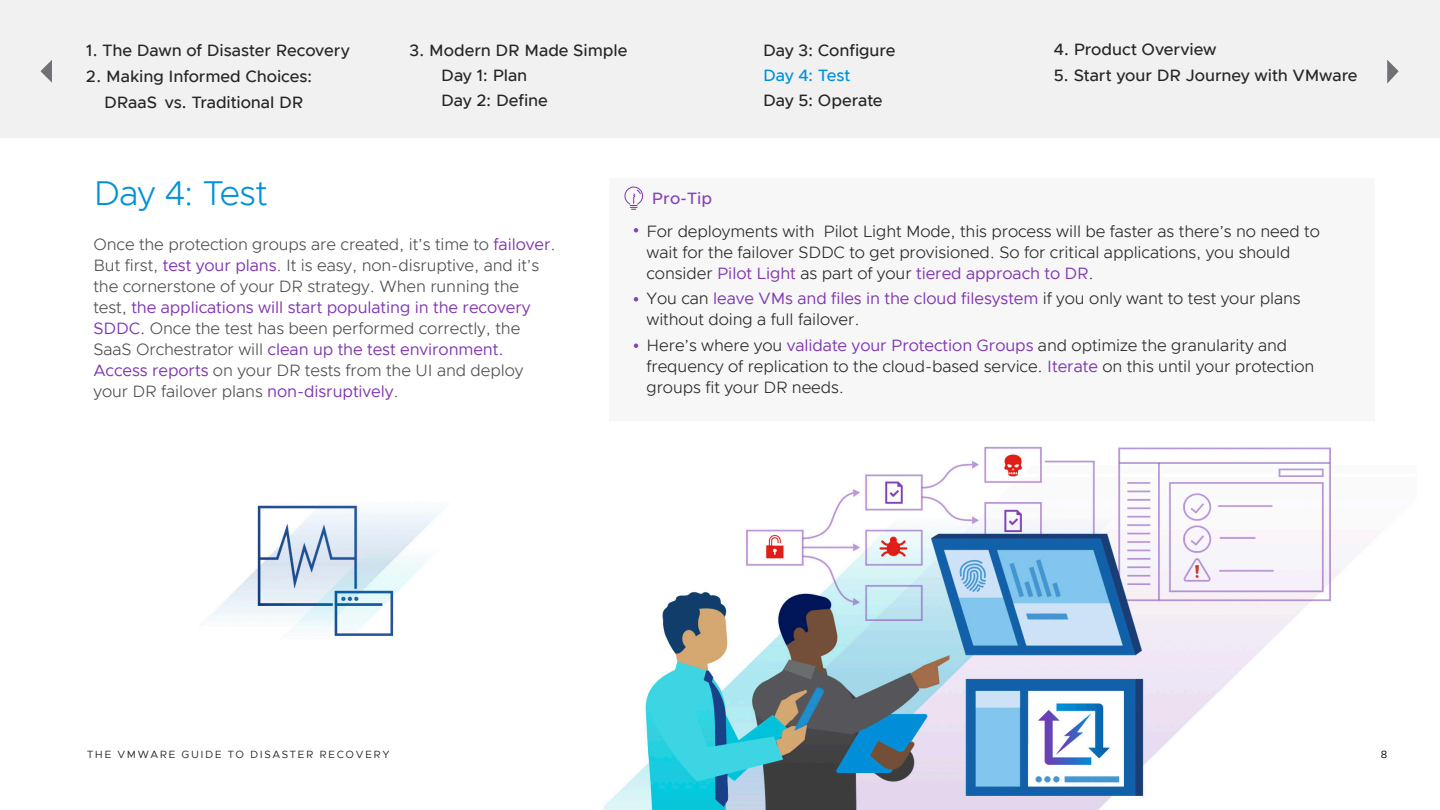
<style>
.page{position:relative;width:1440px;height:810px;background:#fff}
.page>*{position:absolute;margin:0;border:0;box-sizing:border-box;transform-origin:0 0}
._2a__SUBHEAD_1{font:300 34.5px "Metropolis";letter-spacing:-.02em;color:#0091da}
._3a__BODY_TEXT{font:300 16.5px/21px "Metropolis";letter-spacing:-.005em;color:#262626}
._3a__BODY_TEXT-2{font:300 16.5px/21px "Metropolis";letter-spacing:-.005em;color:#4b4c4d}
.t1{font:500 16.5px/25.1px "Metropolis";letter-spacing:-.005em;color:#262626}
.t2{font:500 16.5px "Metropolis";letter-spacing:-.005em;color:#0091da}
.t3{font:500 16.5px "Metropolis";color:#8545b5}
.t4{font:10.5px "Metropolis";letter-spacing:.15em;color:#262626}
.t5{font:10.5px "Metropolis";color:#000}
.s1{font-weight:400;color:#8036b0}
</style>
<div class="page">
<div style="left:0;top:0;width:1440px;height:138px;background:#f1f1f1"></div>
<svg style="left:1387px;top:60px;width:12px;height:24px"></svg>
<svg style="left:40px;top:60px;width:12px;height:23px"></svg>
<div style="left:609px;top:178px;width:766px;height:244px;background:#f7f7f7"></div>
<svg style="left:625px;top:186px;width:18px;height:24px"></svg>
<svg style="left:634px;top:228px;width:4px;height:4px"></svg>
<svg style="left:634px;top:297px;width:4px;height:5px"></svg>
<svg style="left:634px;top:344px;width:4px;height:4px"></svg>
<img style="left:604px;top:446px;width:750px;height:364px">
<img style="left:206px;top:505px;width:240px;height:131px">
<p class="t1" style="left:86px;top:38px;width:265px">1. The Dawn of Disaster Recovery</p>
<p class="t1" style="left:441px;top:38px;width:188px;text-indent:-32px">3. Modern DR Made Simple<br>Day 1: Plan<br>Day 2: Define</p>
<p class="t1" style="left:763px;top:38px;width:134px">Day 3: Configure</p>
<p class="t1" style="left:86px;top:64px;width:227px;line-height:25.5px;text-align:center">2. Making Informed Choices:<br>DRaaS vs. Traditional DR</p>
<p class="t2" style="left:763px;top:65px;width:89px">Day 4: Test</p>
<p class="t1" style="left:763px;top:88px;width:121px">Day 5: Operate</p>
<p class="t1" style="left:1054px;top:37px;width:164px">4. Product Overview</p>
<p class="t1" style="left:1054px;top:62px;width:305px">5. Start your DR Journey with VMware</p>
<p class="_2a__SUBHEAD_1" style="left:93px;top:172px;width:175px">Day 4: Test</p>
<p class="_3a__BODY_TEXT-2" style="left:93px;top:234px;width:464px">Once the protection groups are created, it’s time to <span class="s1">failover</span>.<br>But first, <span class="s1">test your plans</span>. It is easy, non-disruptive, and it’s the cornerstone of your DR strategy. When running the test, <span class="s1">the applications will start populating in the recovery SDDC.</span> Once the test has been performed correctly, the SaaS Orchestrator will <span class="s1">clean up the test environment.<br>Access reports</span> on your DR tests from the UI and deploy your DR failover plans <span class="s1">non-disruptively</span>.</p>
<p class="t3" style="left:652px;top:188px;width:62px">Pro-Tip</p>
<p class="_3a__BODY_TEXT" style="left:647px;top:220px;width:675px">For deployments with Pilot Light Mode, this process will be faster as there’s no need to wait for the failover SDDC to get provisioned. So for critical applications, you should consider <span class="s1">Pilot Light</span> as part of your <span class="s1">tiered approach to DR</span>.</p>
<p class="_3a__BODY_TEXT" style="left:647px;top:288px;width:656px">You can <span class="s1">leave VMs and files in the cloud filesystem</span> if you only want to test your plans without doing a full failover.</p>
<p class="_3a__BODY_TEXT" style="left:647px;top:334px;width:669px">Here’s where you <span class="s1">validate your Protection Groups</span> and optimize the granularity and frequency of replication to the cloud-based service. <span class="s1">Iterate</span> on this until your protection groups fit your DR needs.</p>
<p class="t4" style="left:87px;top:748px;width:304px">THE VMWARE GUIDE TO DISASTER RECOVERY</p>
<p class="t5" style="left:1381px;top:748px;width:8px">8</p>
</div>
